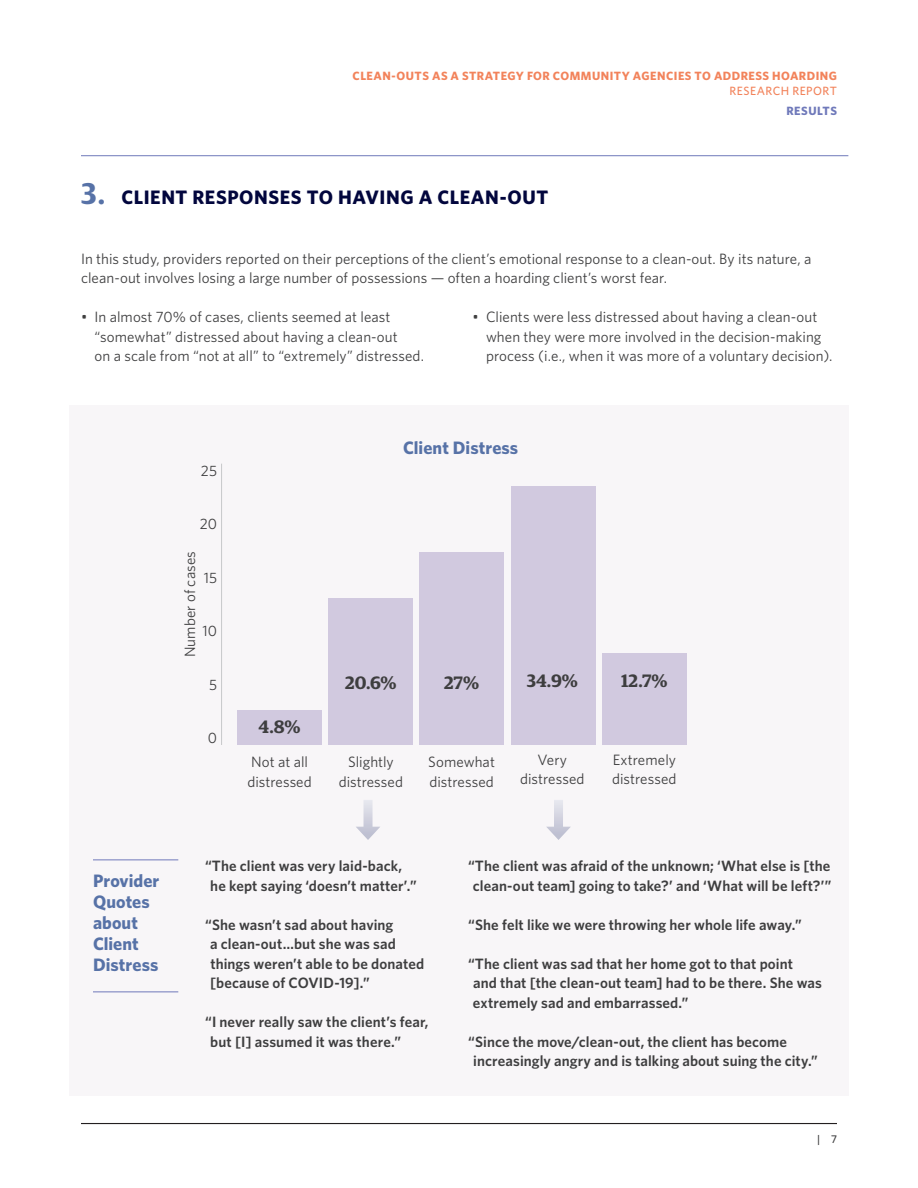
<style>
.page{position:relative;width:918px;height:1188px;background:#fff}
.page>*{position:absolute;margin:0;border:0;box-sizing:border-box;transform-origin:0 0}
.H2_with_less_tab{font:700 19.5px "Whitney";letter-spacing:.03em;color:#02063d}
.t1{font:700 18px/21px "Whitney";letter-spacing:.005em;color:#5772a7}
.t2{font:600 18px "Guardian Egyp";letter-spacing:-.005em;color:#3e3e3f}
.t3{font:15px/19.5px "Whitney";letter-spacing:.005em;color:#3e3e3f}
.t4{font:600 15px/19.5px "Whitney";letter-spacing:.005em;color:#3e3e3f}
.t5{font:700 12px "Whitney";letter-spacing:.04em;color:#f2835b}
.t6{font:500 12px "Whitney";letter-spacing:.04em;color:#f2835b}
.t7{font:700 12px "Whitney";letter-spacing:.04em;color:#6f79ba}
.t8{font:500 11.25px "Whitney";color:#3e3e3f}
.s1{font-family:"Guardian Egyp";font-weight:600;font-size:30px;color:#5772a7}
</style>
<div class="page">
<div style="left:69px;top:405px;width:780px;height:690px;background:#f8f6f8"></div>
<hr style="left:81px;top:1123px;width:756px;height:1px;background:#231f20">
<div style="left:237px;top:710px;width:84px;height:35px;background:#d1c9df"></div>
<div style="left:328px;top:598px;width:85px;height:147px;background:#d1c9df"></div>
<div style="left:420px;top:552px;width:84px;height:193px;background:#d1c9df"></div>
<div style="left:511px;top:487px;width:84px;height:258px;background:#d1c9df"></div>
<div style="left:602px;top:654px;width:85px;height:91px;background:#d1c9df"></div>
<hr style="left:221px;top:464px;width:1px;height:281px;background:#c7c8ca">
<svg style="left:364px;top:800px;width:9px;height:27px"></svg>
<svg style="left:356px;top:827px;width:24px;height:13px"></svg>
<svg style="left:554px;top:800px;width:9px;height:27px"></svg>
<svg style="left:547px;top:827px;width:23px;height:13px"></svg>
<hr style="left:93px;top:860px;width:85px;height:1px;background:#6f79ba">
<hr style="left:81px;top:155px;width:767px;height:1px;background:#6f79ba">
<hr style="left:93px;top:992px;width:85px;height:1px;background:#6f79ba">
<p class="t5" style="left:353px;top:68px;width:486px">CLEAN-OUTS AS A STRATEGY FOR COMMUNITY AGENCIES TO ADDRESS HOARDING</p>
<p class="t6" style="left:729px;top:83px;width:109px">RESEARCH REPORT</p>
<h2 class="H2_with_less_tab" style="left:81px;top:184px;width:468px"><span class="s1">3.</span> CLIENT RESPONSES TO HAVING A CLEAN-OUT</h2>
<p class="t7" style="left:786px;top:103px;width:52px">RESULTS</p>
<h3 class="t3" style="left:81px;top:248px;width:732px">In this study, providers reported on their perceptions of the client’s emotional response to a clean-out. By its nature, a clean-out involves losing a large number of possessions — often a hoarding client’s worst fear.</h3>
<p class="t3" style="left:94px;top:307px;width:331px;text-indent:-14px">• In almost 70% of cases, clients seemed at least “somewhat” distressed about having a clean-out<br>on a scale from “not at all” to “extremely” distressed.</p>
<p class="t3" style="left:486px;top:307px;width:348px;text-indent:-14px">• Clients were less distressed about having a clean-out when they were more involved in the decision-making process (i.e., when it was more of a voluntary decision).</p>
<p class="t3" style="left:201px;top:460px;width:18px">25</p>
<p class="t3" style="left:200px;top:514px;width:19px">20</p>
<p class="t3" style="left:180px;top:657px;width:108px;rotate:-90deg">Number of cases</p>
<p class="t3" style="left:204px;top:567px;width:15px">15</p>
<p class="t3" style="left:202px;top:621px;width:16px">10</p>
<p class="t3" style="left:209px;top:675px;width:10px">5</p>
<p class="t3" style="left:208px;top:728px;width:11px">0</p>
<p class="t1" style="left:403px;top:437px;width:117px">Client Distress</p>
<p class="t2" style="left:259px;top:713px;width:43px">4.8%</p>
<p class="t3" style="left:247px;top:752px;width:66px">Not at all distressed</p>
<p class="t2" style="left:345px;top:670px;width:53px">20.6%</p>
<p class="t3" style="left:339px;top:752px;width:66px;text-align:center">Slightly distressed</p>
<p class="t2" style="left:444px;top:670px;width:36px">27%</p>
<p class="t3" style="left:428px;top:752px;width:68px">Somewhat distressed</p>
<p class="t2" style="left:527px;top:667px;width:53px">34.9%</p>
<p class="t3" style="left:520px;top:750px;width:66px;text-align:center">Very distressed</p>
<p class="t2" style="left:621px;top:667px;width:48px">12.7%</p>
<p class="t3" style="left:612px;top:750px;width:66px">Extremely distressed</p>
<p class="t1" style="left:93px;top:870px;width:68px">Provider<br>Quotes about<br>Client<br>Distress</p>
<p class="t4" style="left:210px;top:856px;width:208px;text-indent:-5px">“The client was very laid-back, he kept saying ‘doesn’t matter’.”</p>
<p class="t4" style="left:210px;top:914px;width:216px;text-indent:-5px">“She wasn’t sad about having<br>a clean-out…but she was sad things weren’t able to be donated [because of COVID-19].”</p>
<p class="t4" style="left:210px;top:1012px;width:220px;text-indent:-5px">“I never really saw the client’s fear, but [I] assumed it was there.”</p>
<p class="t4" style="left:468px;top:856px;width:365px;text-align:center">“The client was afraid of the unknown; ‘What else is [the clean-out team] going to take?’ and ‘What will be left?’”</p>
<p class="t4" style="left:468px;top:914px;width:335px">“She felt like we were throwing her whole life away.”</p>
<p class="t4" style="left:473px;top:953px;width:351px;text-indent:-5px">“The client was sad that her home got to that point<br>and that [the clean-out team] had to be there. She was extremely sad and embarrassed.”</p>
<p class="t4" style="left:473px;top:1031px;width:346px;text-indent:-5px">“Since the move/clean-out, the client has become increasingly angry and is talking about suing the city.”</p>
<p class="t8" style="left:817px;top:1132px;width:21px">| 7</p>
</div>
